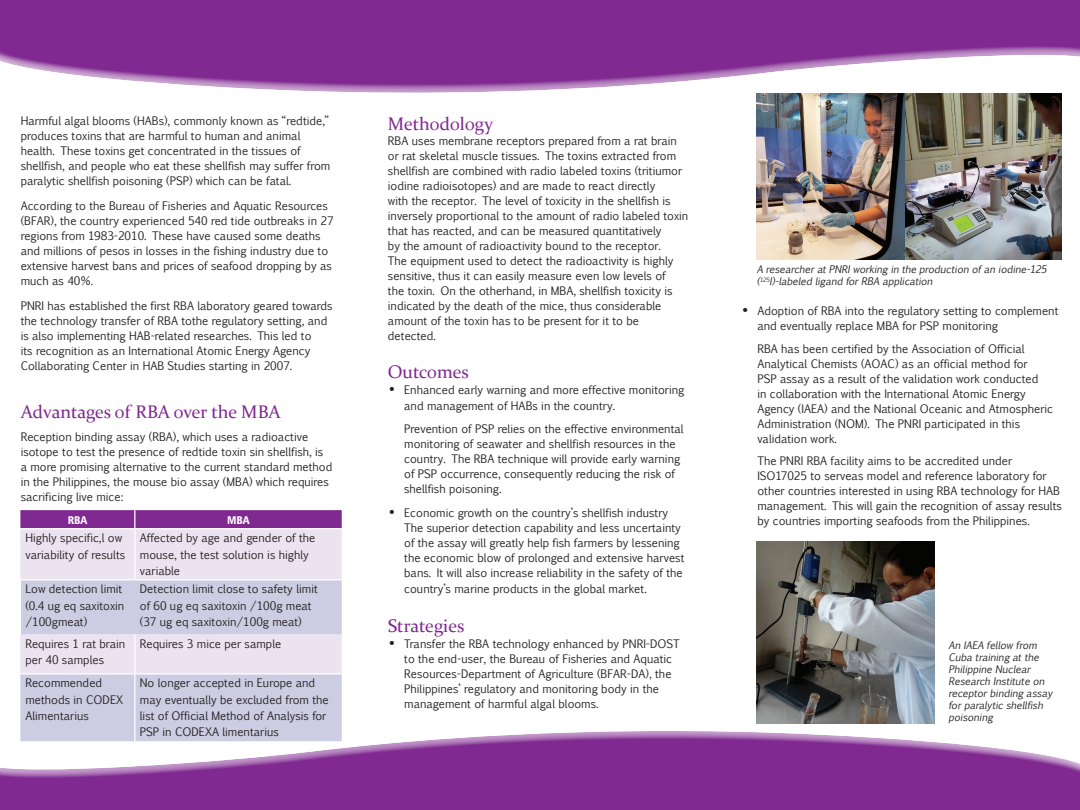
<style>
.page{position:relative;width:1080px;height:810px;background:#fff}
.page>*{position:absolute;margin:0;border:0;box-sizing:border-box;transform-origin:0 0}
.t1{font:18.25px "Constantia";color:#802990}
.t2{font:11.25px/15px "Euphemia CAS";color:#231f20}
.t3{font:11.25px "Humanist 777 BT Black Condensed B";color:#fff}
.t4{font:italic 10px/12px "Euphemia CAS";color:#231f20}
.s1{font-family:"Century Gothic";font-size:13.75px}
</style>
<div class="page">
<div style="left:0;top:729px;width:1080px;height:81px;background:#fff;opacity:.75"></div>
<div style="left:0;top:760px;width:1080px;height:50px;background:#fed304;opacity:.75"></div>
<div style="left:0;top:0;width:1080px;height:95px;background:#fff;opacity:.75"></div>
<div style="left:0;top:0;width:1080px;height:65px;background:#802990"></div>
<img style="left:756px;top:541px;width:178px;height:182px">
<img style="left:757px;top:94px;width:149px;height:165px">
<img style="left:906px;top:94px;width:156px;height:165px">
<div style="left:20px;top:529px;width:322px;height:50px;background:#ece3f0"></div>
<svg style="left:20px;top:580px;width:322px;height:161px;background:#d4d2e5"></svg>
<div style="left:20px;top:510px;width:322px;height:18px;background:#802990"></div>
<hr style="left:134px;top:529px;width:1px;height:50px;background:#fff">
<hr style="left:134px;top:634px;width:1px;height:39px;background:#fff">
<hr style="left:20px;top:673px;width:115px;height:2px;background:#fff">
<hr style="left:135px;top:673px;width:207px;height:2px;background:#fff">
<hr style="left:134px;top:675px;width:1px;height:66px;background:#fff">
<hr style="left:20px;top:580px;width:1px;height:54px;background:#fff">
<p class="t2" style="left:21px;top:113px;width:311px">Harmful algal blooms (HABs), commonly known as “redtide,” produces toxins that are harmful to human and animal health. These toxins get concentrated in the tissues of shellfish, and people who eat these shellfish may suffer from paralytic shellfish poisoning (PSP) which can be fatal.</p>
<p class="t2" style="left:21px;top:198px;width:314px">According to the Bureau of Fisheries and Aquatic Resources (BFAR), the country experienced 540 red tide outbreaks in 27 regions from 1983-2010. These have caused some deaths and millions of pesos in losses in the fishing industry due to extensive harvest bans and prices of seafood dropping by as much as 40%.</p>
<p class="t2" style="left:21px;top:298px;width:313px">PNRI has established the first RBA laboratory geared towards the technology transfer of RBA tothe regulatory setting, and is also implementing HAB-related researches. This led to<br>its recognition as an International Atomic Energy Agency Collaborating Center in HAB Studies starting in 2007.</p>
<p class="t1" style="left:21px;top:399px;width:262px">Advantages of RBA over the MBA</p>
<p class="t2" style="left:21px;top:429px;width:313px">Reception binding assay (RBA), which uses a radioactive isotope to test the presence of redtide toxin sin shellfish, is a more promising alternative to the current standard method in the Philippines, the mouse bio assay (MBA) which requires sacrificing live mice:</p>
<p class="t3" style="left:68px;top:513px;width:21px">RBA</p>
<p class="t3" style="left:227px;top:513px;width:24px">MBA</p>
<p class="t2" style="left:25px;top:530px;width:101px;line-height:16.2px">Highly specific,l ow variability of results</p>
<p class="t2" style="left:140px;top:530px;width:177px;line-height:16.2px">Affected by age and gender of the mouse, the test solution is highly variable</p>
<p class="t2" style="left:25px;top:582px;width:98px">Low detection limit</p>
<p class="t2" style="left:25px;top:597px;width:100px;line-height:16.2px">(0.4 ug eq saxitoxin /100gmeat)</p>
<p class="t2" style="left:140px;top:581px;width:179px;line-height:16.2px">Detection limit close to safety limit of 60 ug eq saxitoxin /100g meat (37 ug eq saxitoxin/100g meat)</p>
<p class="t2" style="left:25px;top:636px;width:101px;line-height:16.2px">Requires 1 rat brain per 40 samples</p>
<p class="t2" style="left:140px;top:636px;width:143px">Requires 3 mice per sample</p>
<p class="t2" style="left:25px;top:675px;width:99px;line-height:16.2px">Recommended methods in CODEX<br>Alimentarius</p>
<p class="t2" style="left:140px;top:675px;width:190px;line-height:16.2px">No longer accepted in Europe and may eventually be excluded from the list of Official Method of Analysis for PSP in CODEXA limentarius</p>
<p class="t1" style="left:388px;top:112px;width:107px">Methodology</p>
<p class="t2" style="left:388px;top:133px;width:302px">RBA uses membrane receptors prepared from a rat brain or rat skeletal muscle tissues. The toxins extracted from shellfish are combined with radio labeled toxins (tritiumor iodine radioisotopes) and are made to react directly<br>with the receptor. The level of toxicity in the shellfish is inversely proportional to the amount of radio labeled toxin that has reacted, and can be measured quantitatively<br>by the amount of radioactivity bound to the receptor.<br>The equipment used to detect the radioactivity is highly sensitive, thus it can easily measure even low levels of<br>the toxin. On the otherhand, in MBA, shellfish toxicity is indicated by the death of the mice, thus considerable amount of the toxin has to be present for it to be detected.</p>
<p class="t1" style="left:388px;top:359px;width:83px">Outcomes</p>
<p class="t2" style="left:404px;top:382px;width:282px;line-height:16.2px;text-indent:-16px"><span class="s1">•</span> Enhanced early warning and more effective monitoring and management of HABs in the country.</p>
<p class="t2" style="left:404px;top:421px;width:281px">Prevention of PSP relies on the effective environmental monitoring of seawater and shellfish resources in the country. The RBA technique will provide early warning of PSP occurrence, consequently reducing the risk of shellfish poisoning.</p>
<p class="t2" style="left:404px;top:505px;width:282px;text-indent:-16px"><span class="s1">•</span> Economic growth on the country’s shellfish industry The superior detection capability and less uncertainty of the assay will greatly help fish farmers by lessening the economic blow of prolonged and extensive harvest bans. It will also increase reliability in the safety of the</p>
<p class="t2" style="left:404px;top:581px;width:244px">country’s marine products in the global market.</p>
<p class="t1" style="left:388px;top:613px;width:78px">Strategies</p>
<p class="t2" style="left:404px;top:637px;width:277px;text-indent:-16px"><span class="s1">•</span> Transfer the RBA technology enhanced by PNRI-DOST to the end-user, the Bureau of Fisheries and Aquatic Resources-Department of Agriculture (BFAR-DA), the Philippines’ regulatory and monitoring body in the management of harmful algal blooms.</p>
<p class="t4" style="left:757px;top:263px;width:294px">A researcher at PNRI working in the production of an iodine-125 (<sup>125</sup>I)-labeled ligand for RBA application</p>
<p class="t2" style="left:757px;top:304px;width:303px;text-indent:-16px"><span class="s1">•</span> Adoption of RBA into the regulatory setting to complement and eventually replace MBA for PSP monitoring</p>
<p class="t2" style="left:757px;top:341px;width:297px">RBA has been certified by the Association of Official Analytical Chemists (AOAC) as an official method for<br>PSP assay as a result of the validation work conducted<br>in collaboration with the International Atomic Energy Agency (IAEA) and the National Oceanic and Atmospheric Administration (NOM). The PNRI participated in this validation work.</p>
<p class="t2" style="left:757px;top:454px;width:306px">The PNRI RBA facility aims to be accredited under ISO17025 to serveas model and reference laboratory for other countries interested in using RBA technology for HAB management. This will gain the recognition of assay results by countries importing seafoods from the Philippines.</p>
<p class="t4" style="left:949px;top:640px;width:105px">An IAEA fellow from<br>Cuba training at the<br>Philippine Nuclear<br>Research Institute on receptor binding assay for paralytic shellfish poisoning</p>
</div>
